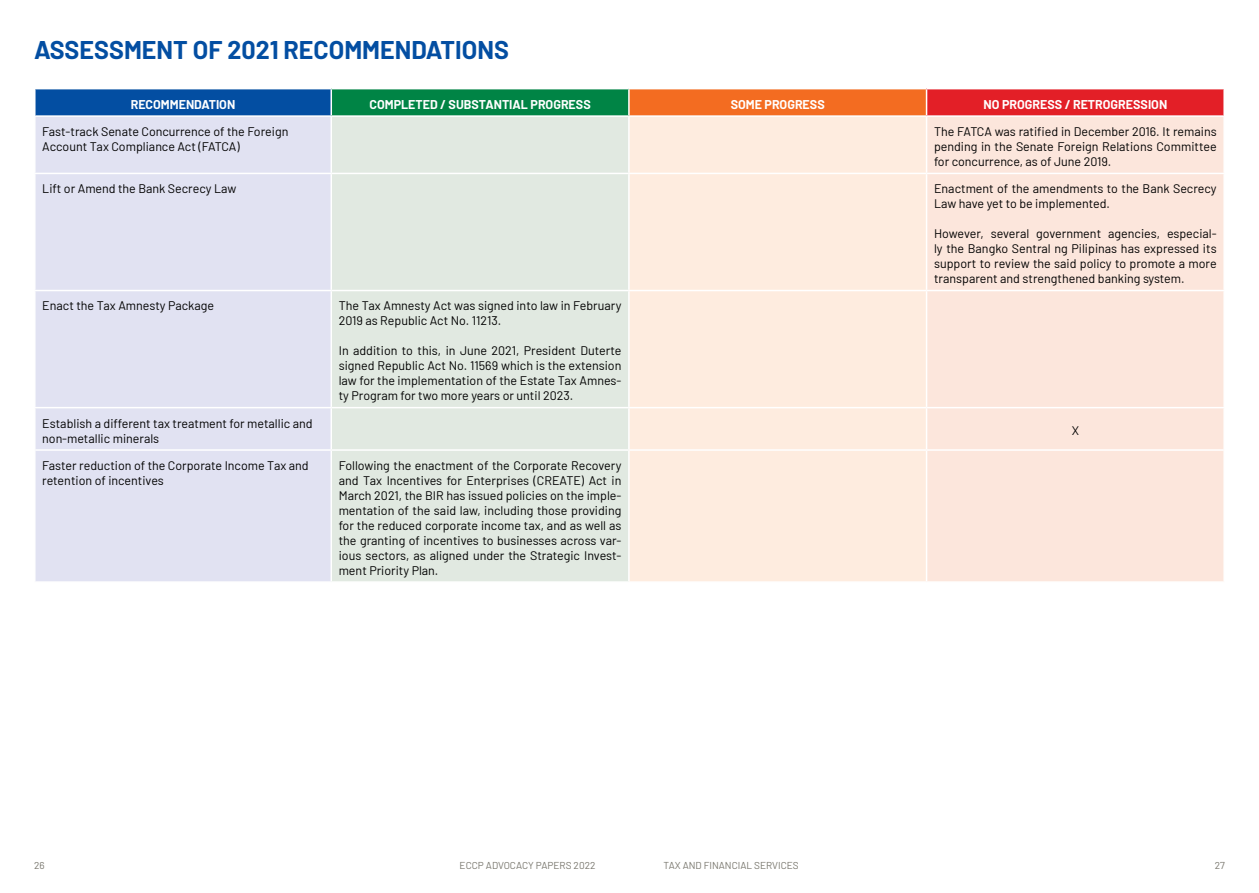
<style>
.page{position:relative;width:1259px;height:893px;background:#fff}
.page>*{position:absolute;margin:0;border:0;box-sizing:border-box;transform-origin:0 0}
.t1{font:700 25.05px "Barlow";color:#034ea2}
.t2{font:12.45px/15px "Barlow";color:#000}
.t3{font:700 12.45px "Barlow";color:#fff}
.t4{font:10.05px "Barlow";color:#79776e}
</style>
<div class="page">
<div style="left:35px;top:89px;width:296px;height:27px;background:#034ea2"></div>
<div style="left:331px;top:89px;width:298px;height:27px;background:#008445"></div>
<div style="left:629px;top:89px;width:297px;height:27px;background:#f36c21"></div>
<div style="left:926px;top:89px;width:298px;height:27px;background:#e31f27"></div>
<div style="left:36px;top:117px;width:294px;height:464px;background:#e1e2f2"></div>
<div style="left:332px;top:117px;width:296px;height:464px;background:#e1e9e1"></div>
<div style="left:629px;top:117px;width:297px;height:464px;background:#feecdf"></div>
<div style="left:927px;top:117px;width:296px;height:464px;background:#fce6dc"></div>
<hr style="left:34px;top:89px;width:2px;height:26px;background:#fff">
<hr style="left:34px;top:115px;width:297px;height:2px;background:#fff">
<hr style="left:34px;top:173px;width:297px;height:1px;background:#fff">
<hr style="left:34px;top:290px;width:297px;height:1px;background:#fff">
<hr style="left:34px;top:407px;width:297px;height:1px;background:#fff">
<hr style="left:34px;top:449px;width:297px;height:2px;background:#fff">
<hr style="left:330px;top:89px;width:2px;height:26px;background:#fff">
<hr style="left:331px;top:115px;width:298px;height:2px;background:#fff">
<hr style="left:331px;top:173px;width:298px;height:1px;background:#fff">
<hr style="left:331px;top:290px;width:298px;height:1px;background:#fff">
<hr style="left:331px;top:407px;width:298px;height:1px;background:#fff">
<hr style="left:331px;top:449px;width:298px;height:2px;background:#fff">
<svg style="left:628px;top:89px;width:1px;height:26px"></svg>
<hr style="left:629px;top:115px;width:297px;height:2px;background:#fff">
<hr style="left:629px;top:173px;width:297px;height:1px;background:#fff">
<hr style="left:629px;top:290px;width:297px;height:1px;background:#fff">
<hr style="left:629px;top:407px;width:297px;height:1px;background:#fff">
<hr style="left:629px;top:449px;width:297px;height:2px;background:#fff">
<svg style="left:926px;top:89px;width:1px;height:26px"></svg>
<hr style="left:1223px;top:89px;width:2px;height:26px;background:#fff">
<hr style="left:926px;top:115px;width:299px;height:2px;background:#fff">
<hr style="left:926px;top:173px;width:299px;height:1px;background:#fff">
<hr style="left:926px;top:290px;width:299px;height:1px;background:#fff">
<hr style="left:926px;top:407px;width:299px;height:1px;background:#fff">
<hr style="left:926px;top:449px;width:299px;height:2px;background:#fff">
<h1 class="t1" style="left:34px;top:32px;width:476px">ASSESSMENT OF 2021 RECOMMENDATIONS</h1>
<p class="t3" style="left:131px;top:95px;width:106px">RECOMMENDATION</p>
<p class="t3" style="left:369px;top:95px;width:223px">COMPLETED / SUBSTANTIAL PROGRESS</p>
<p class="t3" style="left:731px;top:95px;width:95px">SOME PROGRESS</p>
<p class="t3" style="left:983px;top:95px;width:185px">NO PROGRESS / RETROGRESSION</p>
<p class="t2" style="left:42px;top:123px;width:248px">Fast-track Senate Concurrence of the Foreign<br>Account Tax Compliance Act (FATCA)</p>
<p class="t2" style="left:934px;top:123px;width:284px;text-align:justify">The FATCA was ratified in December 2016. It remains pending in the Senate Foreign Relations Committee for concurrence, as of June 2019.</p>
<p class="t2" style="left:42px;top:180px;width:196px">Lift or Amend the Bank Secrecy Law</p>
<p class="t2" style="left:934px;top:180px;width:284px">Enactment of the amendments to the Bank Secrecy<br>Law have yet to be implemented.</p>
<p class="t2" style="left:934px;top:225px;width:284px;text-align:justify">However, several government agencies, especial&shy;ly the Bangko Sentral ng Pilipinas has expressed its support to review the said policy to promote a more transparent and strengthened banking system.</p>
<p class="t2" style="left:42px;top:298px;width:173px">Enact the Tax Amnesty Package</p>
<p class="t2" style="left:339px;top:298px;width:284px">The Tax Amnesty Act was signed into law in February<br>2019 as Republic Act No. 11213.</p>
<p class="t2" style="left:339px;top:342px;width:284px;text-align:justify">In addition to this, in June 2021, President Duterte signed Republic Act No. 11569 which is the extension law for the implementation of the Estate Tax Amnes&shy;ty Program for two more years or until 2023.</p>
<p class="t2" style="left:42px;top:415px;width:272px">Establish a different tax treatment for metallic and non-metallic minerals</p>
<p class="t2" style="left:1071px;top:422px;width:9px">X</p>
<p class="t2" style="left:42px;top:457px;width:268px">Faster reduction of the Corporate Income Tax and retention of incentives</p>
<p class="t2" style="left:339px;top:457px;width:284px;text-align:justify">Following the enactment of the Corporate Recovery and Tax Incentives for Enterprises (CREATE) Act in March 2021, the BIR has issued policies on the imple&shy;mentation of the said law, including those providing for the reduced corporate income tax, and as well as the granting of incentives to businesses across var&shy;ious sectors, as aligned under the Strategic Invest&shy;ment Priority Plan.</p>
<p class="t4" style="left:34px;top:858px;width:12px">26</p>
<p class="t4" style="left:460px;top:858px;width:137px">ECCP ADVOCACY PAPERS 2022</p>
<p class="t4" style="left:663px;top:858px;width:137px">TAX AND FINANCIAL SERVICES</p>
<p class="t4" style="left:1214px;top:858px;width:12px">27</p>
</div>
